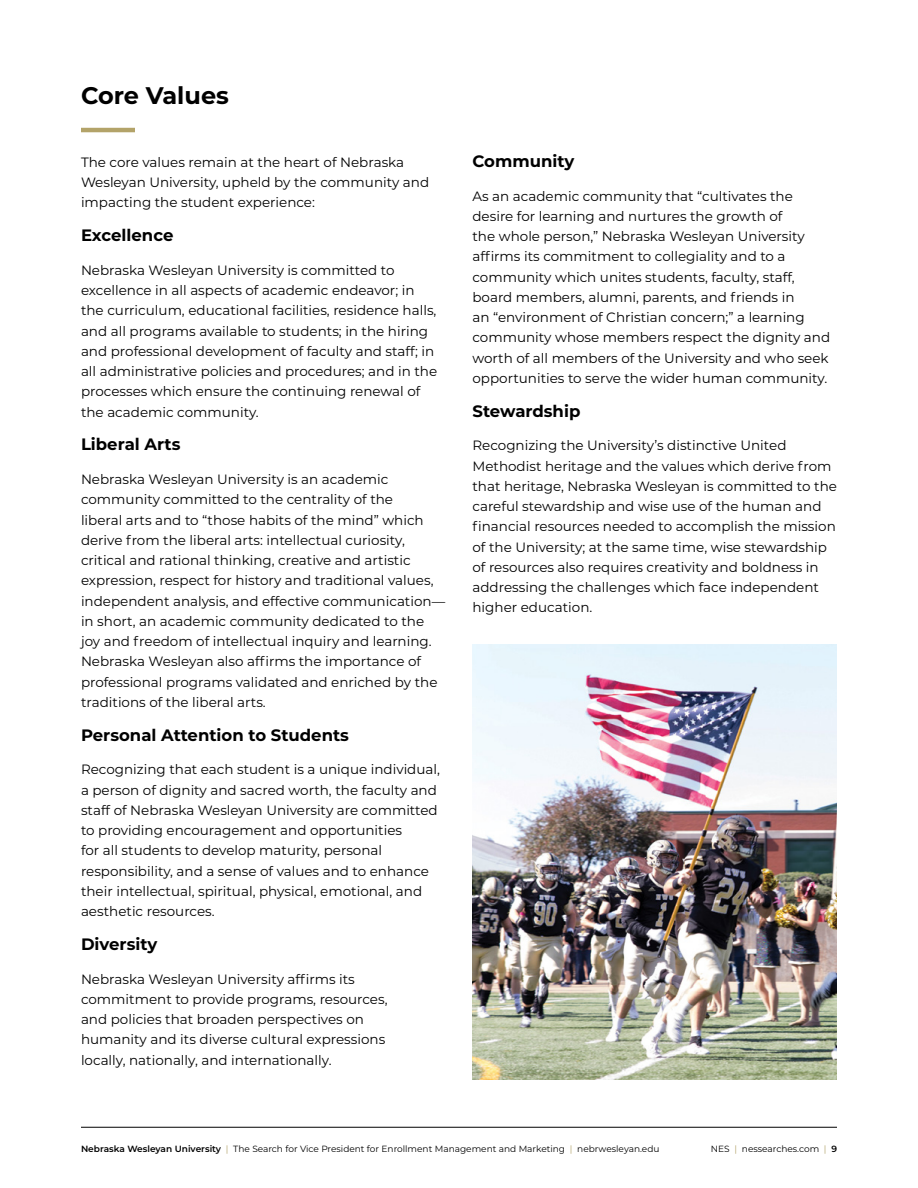
<style>
.page{position:relative;width:918px;height:1188px;background:#fff}
.page>*{position:absolute;margin:0;border:0;box-sizing:border-box;transform-origin:0 0}
.t1{font:700 24px "Montserrat";color:#000}
.t2{font:700 16.5px "Montserrat";color:#000}
.t3{font:13.5px/20.2px "Montserrat";color:#000}
.t4{font:9px "Montserrat";color:#000}
.s1{font-weight:600}
.s2{color:#b3a369}
</style>
<div class="page">
<hr style="left:81px;top:1127px;width:756px;height:1px;background:#000">
<hr style="left:81px;top:128px;width:54px;height:4px;background:#b3a369">
<img style="left:472px;top:645px;width:365px;height:435px">
<h1 class="t1" style="left:81px;top:78px;width:149px">Core Values</h1>
<p class="t3" style="left:81px;top:151px;width:350px">The core values remain at the heart of Nebraska<br>Wesleyan University, upheld by the community and impacting the student experience:</p>
<p class="t2" style="left:81px;top:223px;width:94px">Excellence</p>
<p class="t3" style="left:81px;top:259px;width:358px">Nebraska Wesleyan University is committed to excellence in all aspects of academic endeavor; in the curriculum, educational facilities, residence halls, and all programs available to students; in the hiring and professional development of faculty and staff; in all administrative policies and procedures; and in the processes which ensure the continuing renewal of the academic community.</p>
<p class="t2" style="left:81px;top:433px;width:101px">Liberal Arts</p>
<p class="t3" style="left:81px;top:469px;width:366px">Nebraska Wesleyan University is an academic community committed to the centrality of the<br>liberal arts and to “those habits of the mind” which derive from the liberal arts: intellectual curiosity, critical and rational thinking, creative and artistic expression, respect for history and traditional values, independent analysis, and effective communication— in short, an academic community dedicated to the joy and freedom of intellectual inquiry and learning.<br>Nebraska Wesleyan also affirms the importance of professional programs validated and enriched by the traditions of the liberal arts.</p>
<p class="t2" style="left:81px;top:723px;width:270px">Personal Attention to Students</p>
<p class="t3" style="left:81px;top:759px;width:361px">Recognizing that each student is a unique individual, a person of dignity and sacred worth, the faculty and staff of Nebraska Wesleyan University are committed to providing encouragement and opportunities<br>for all students to develop maturity, personal responsibility, and a sense of values and to enhance their intellectual, spiritual, physical, emotional, and aesthetic resources.</p>
<p class="t2" style="left:81px;top:932px;width:78px">Diversity</p>
<p class="t3" style="left:81px;top:968px;width:308px">Nebraska Wesleyan University affirms its commitment to provide programs, resources, and policies that broaden perspectives on humanity and its diverse cultural expressions locally, nationally, and internationally.</p>
<p class="t2" style="left:472px;top:149px;width:103px">Community</p>
<p class="t3" style="left:472px;top:185px;width:359px">As an academic community that “cultivates the desire for learning and nurtures the growth of<br>the whole person,” Nebraska Wesleyan University affirms its commitment to collegiality and to a community which unites students, faculty, staff, board members, alumni, parents, and friends in<br>an “environment of Christian concern;” a learning community whose members respect the dignity and worth of all members of the University and who seek opportunities to serve the wider human community.</p>
<p class="t2" style="left:472px;top:399px;width:109px">Stewardship</p>
<p class="t3" style="left:472px;top:435px;width:366px">Recognizing the University’s distinctive United Methodist heritage and the values which derive from that heritage, Nebraska Wesleyan is committed to the careful stewardship and wise use of the human and financial resources needed to accomplish the mission of the University; at the same time, wise stewardship of resources also requires creativity and boldness in addressing the challenges which face independent higher education.</p>
<p class="t4" style="left:81px;top:1142px;width:580px"><span class="s1">Nebraska Wesleyan University</span> <span class="s2">|</span> The Search for Vice President for Enrollment Management and Marketing <span class="s2">|</span> nebrwesleyan.edu</p>
<p class="t4" style="left:711px;top:1142px;width:128px">NES <span class="s2">|</span> nessearches.com <span class="s2">|</span> <span class="s1">9</span></p>
</div>
